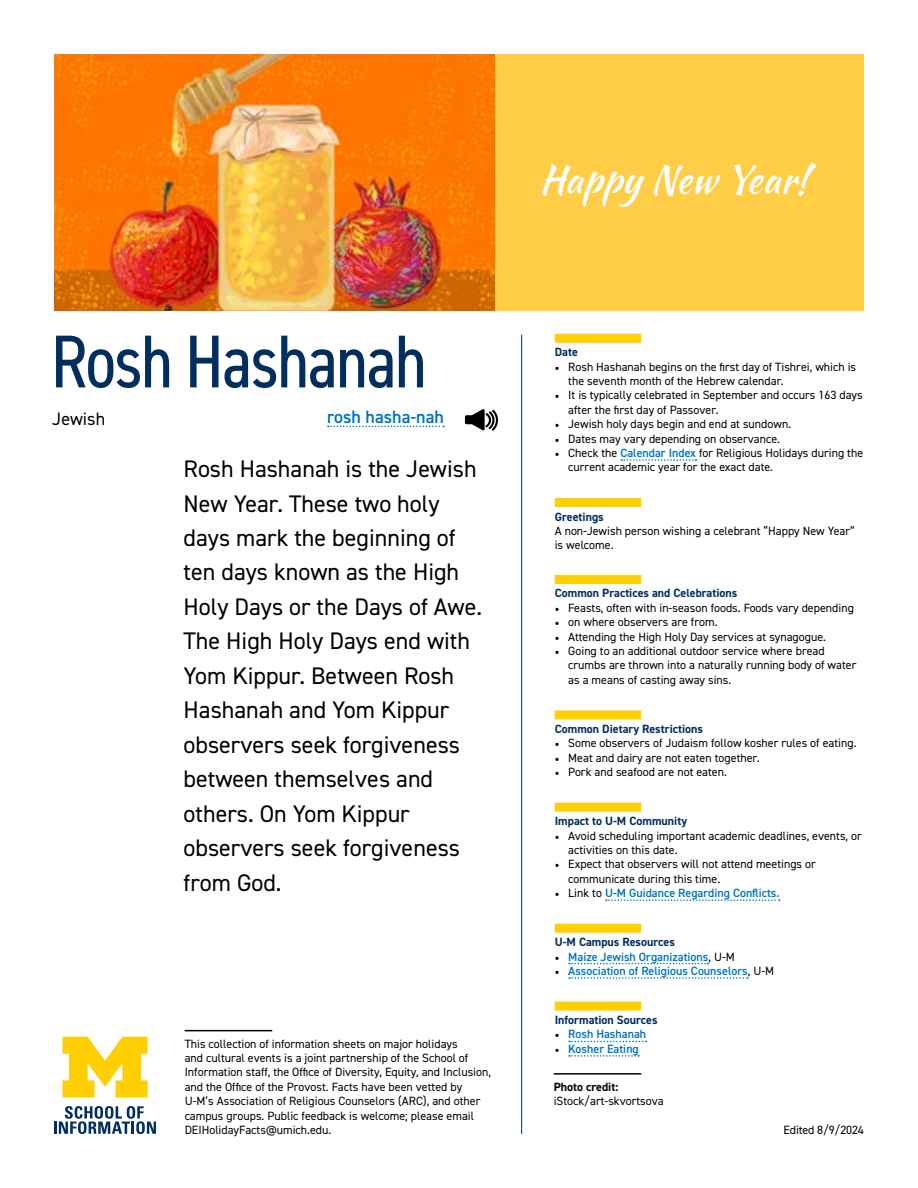
<style>
.page{position:relative;width:918px;height:1188px;background:#fff}
.page>*{position:absolute;margin:0;border:0;box-sizing:border-box;transform-origin:0 0}
.t1{font:condensed 75px "DIN2014";letter-spacing:-.02em;color:#002e5e}
.t2{font:39px "Kaushan Script";color:#fff}
.t3{font:24px/34.5px "DIN2014";color:#000}
.t4{font:600 18px "DIN2014";color:#0075bc}
.t5{font:18px "DIN2014";color:#000}
.t6{font:12px/14.4px "DIN2014";color:#000}
.t7{font:600 12px "DIN2014";color:#0075bc}
.t8{font:700 12px "DIN2014";color:#002e5e}
.t9{font:700 12px "DIN2014";color:#000}
.s1{font-family:"Minion Pro"}
.s2{font-weight:600;color:#0075bc}
.s3{font-family:"Minion Pro";font-weight:400;color:#000}
.s4{font-weight:400;color:#000}
</style>
<div class="page">
<svg style="left:465px;top:409px;width:33px;height:22px"></svg>
<div style="left:54px;top:54px;width:810px;height:257px;background:#ffcd46"></div>
<div style="left:555px;top:334px;width:86px;height:9px;background:#ffcf01"></div>
<svg style="left:621px;top:459px;width:75px;height:2px"></svg>
<div style="left:555px;top:498px;width:86px;height:9px;background:#ffcf01"></div>
<div style="left:555px;top:575px;width:86px;height:9px;background:#ffcf01"></div>
<div style="left:555px;top:710px;width:86px;height:9px;background:#ffcf01"></div>
<div style="left:555px;top:803px;width:86px;height:9px;background:#ffcf01"></div>
<svg style="left:606px;top:899px;width:174px;height:2px"></svg>
<div style="left:555px;top:924px;width:86px;height:9px;background:#ffcf01"></div>
<svg style="left:569px;top:963px;width:140px;height:1px"></svg>
<svg style="left:569px;top:977px;width:179px;height:2px"></svg>
<div style="left:555px;top:1002px;width:86px;height:9px;background:#ffcf01"></div>
<svg style="left:569px;top:1041px;width:77px;height:1px"></svg>
<svg style="left:569px;top:1055px;width:70px;height:2px"></svg>
<img style="left:54px;top:54px;width:441px;height:257px">
<svg style="left:328px;top:426px;width:116px;height:1px"></svg>
<hr style="left:185px;top:1030px;width:87px;height:1px;background:#000">
<svg style="left:54px;top:1106px;width:102px;height:28px"></svg>
<svg style="left:62px;top:1037px;width:86px;height:61px"></svg>
<hr style="left:554px;top:1073px;width:87px;height:2px;background:#000">
<hr style="left:521px;top:335px;width:1px;height:799px;background:#002e5e">
<h1 class="t1" style="left:51px;top:312px;width:377px">Rosh Hashanah</h1>
<h3 class="t4" style="left:327px;top:405px;width:118px">rosh hasha-nah</h3>
<h3 class="t5" style="left:52px;top:407px;width:54px">Jewish</h3>
<p class="t3" style="left:184px;top:451px;width:300px">Rosh Hashanah is the Jewish<br>New Year. These two holy days mark the beginning of ten days known as the High<br>Holy Days or the Days of Awe.<br>The High Holy Days end with<br>Yom Kippur. Between Rosh<br>Hashanah and Yom Kippur observers seek forgiveness between themselves and others. On Yom Kippur observers seek forgiveness from God.</p>
<p class="t6" style="left:185px;top:1036px;width:308px">This collection of information sheets on major holidays<br>and cultural events is a joint partnership of the School of Information staff, the Office of Diversity, Equity, and Inclusion, and the Office of the Provost. Facts have been vetted by U-M’s Association of Religious Counselors (ARC), and other campus groups. Public feedback is welcome; please email DEIHolidayFacts@umich.edu.</p>
<h2 class="t2" style="left:539px;top:151px;width:270px">Happy New Year!</h2>
<p class="t8" style="left:555px;top:344px;width:25px">Date</p>
<p class="t6" style="left:568px;top:359px;width:289px;text-indent:-14px"><span class="s1">•</span> Rosh Hashanah begins on the first day of Tishrei, which is the seventh month of the Hebrew calendar.</p>
<p class="t6" style="left:568px;top:388px;width:296px;text-indent:-14px"><span class="s1">•</span> It is typically celebrated in September and occurs 163 days after the first day of Passover.</p>
<p class="t6" style="left:555px;top:417px;width:238px"><span class="s1">•</span> Jewish holy days begin and end at sundown.</p>
<p class="t6" style="left:555px;top:431px;width:227px"><span class="s1">•</span> Dates may vary depending on observance.</p>
<p class="t6" style="left:568px;top:446px;width:296px;text-indent:-14px"><span class="s1">•</span> Check the <span class="s2">Calendar Index</span> for Religious Holidays during the current academic year for the exact date.</p>
<p class="t8" style="left:555px;top:508px;width:51px">Greetings</p>
<p class="t6" style="left:555px;top:523px;width:302px">A non-Jewish person wishing a celebrant “Happy New Year” is welcome.</p>
<p class="t8" style="left:555px;top:585px;width:184px">Common Practices and Celebrations</p>
<p class="t6" style="left:555px;top:600px;width:301px"><span class="s1">•</span> Feasts, often with in-season foods. Foods vary depending</p>
<p class="t6" style="left:555px;top:615px;width:164px"><span class="s1">•</span> on where observers are from.</p>
<p class="t6" style="left:555px;top:629px;width:273px"><span class="s1">•</span> Attending the High Holy Day services at synagogue.</p>
<p class="t6" style="left:568px;top:644px;width:290px;text-indent:-14px"><span class="s1">•</span> Going to an additional outdoor service where bread crumbs are thrown into a naturally running body of water as a means of casting away sins.</p>
<p class="t8" style="left:555px;top:721px;width:150px">Common Dietary Restrictions</p>
<p class="t6" style="left:555px;top:736px;width:303px"><span class="s1">•</span> Some observers of Judaism follow kosher rules of eating.</p>
<p class="t6" style="left:555px;top:750px;width:206px"><span class="s1">•</span> Meat and dairy are not eaten together.</p>
<p class="t6" style="left:555px;top:765px;width:174px"><span class="s1">•</span> Pork and seafood are not eaten.</p>
<p class="t8" style="left:555px;top:813px;width:134px">Impact to U-M Community</p>
<p class="t6" style="left:568px;top:828px;width:295px;text-indent:-14px"><span class="s1">•</span> Avoid scheduling important academic deadlines, events, or activities on this date.</p>
<p class="t6" style="left:568px;top:857px;width:249px;text-indent:-14px"><span class="s1">•</span> Expect that observers will not attend meetings or communicate during this time.</p>
<p class="t7" style="left:555px;top:885px;width:226px"><span class="s3">•</span> <span class="s4">Link to</span> U-M Guidance Regarding Conflicts.</p>
<p class="t8" style="left:555px;top:934px;width:122px">U-M Campus Resources</p>
<p class="t7" style="left:555px;top:949px;width:182px"><span class="s3">•</span> Maize Jewish Organizations<span class="s4">, U-M</span></p>
<p class="t7" style="left:555px;top:963px;width:221px"><span class="s3">•</span> Association of Religious Counselors<span class="s4">, U-M</span></p>
<p class="t8" style="left:555px;top:1012px;width:104px">Information Sources</p>
<p class="t7" style="left:555px;top:1026px;width:93px"><span class="s3">•</span> Rosh Hashanah</p>
<p class="t7" style="left:555px;top:1041px;width:86px"><span class="s3">•</span> Kosher Eating</p>
<p class="t9" style="left:554px;top:1079px;width:66px">Photo credit:</p>
<p class="t6" style="left:554px;top:1094px;width:112px">iStock/art-skvortsova</p>
<p class="t6" style="left:784px;top:1122px;width:82px">Edited 8/9/2024</p>
</div>
